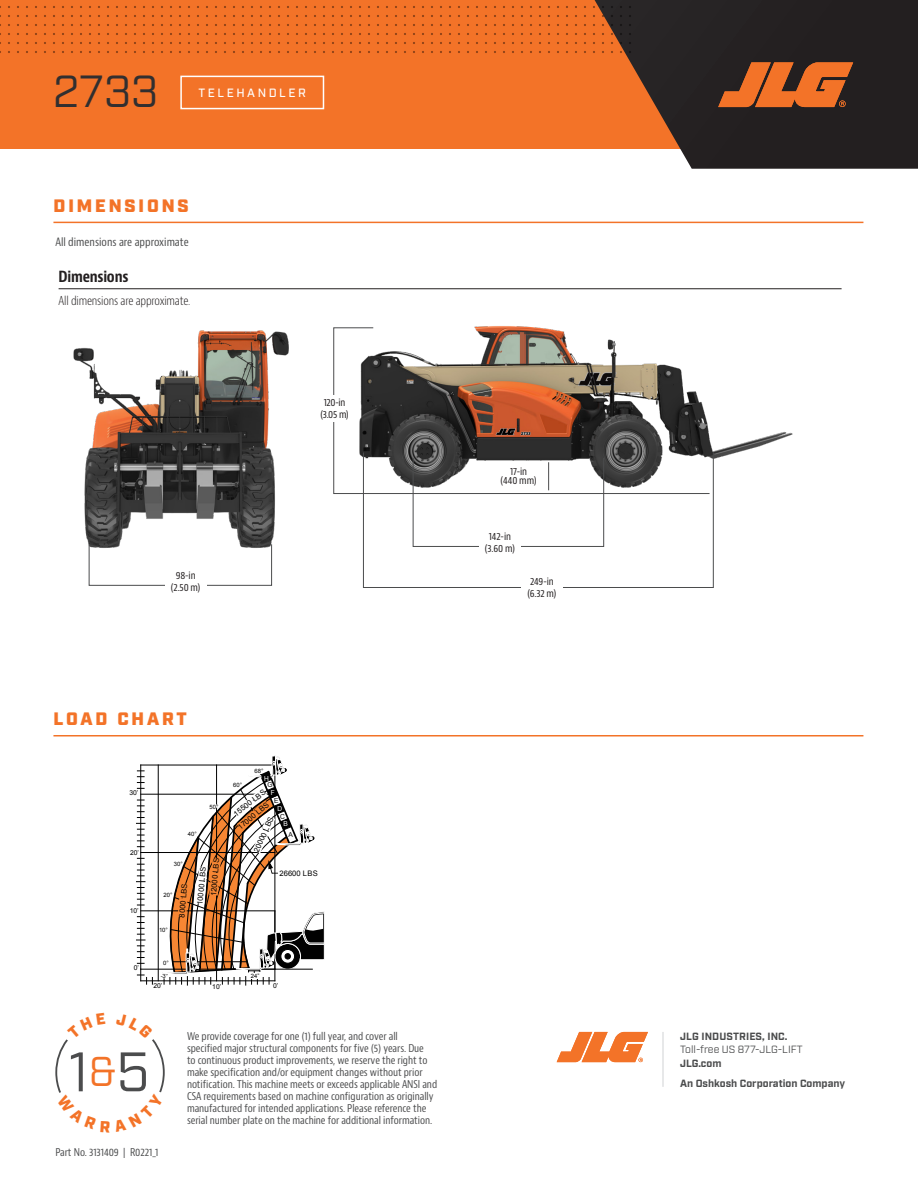
<style>
.page{position:relative;width:918px;height:1188px;background:#fff}
.page>*{position:absolute;margin:0;border:0;box-sizing:border-box;transform-origin:0 0}
.t1{font:55.5px "Industry";color:#4b4c4d}
.Product_Name{font:45px "Industry";color:#312f30}
.t2{font:900 18px "Industry";letter-spacing:.16em;color:#f37328}
.jlgSS-SubHead{font:700 condensed 15px "Bernino Sans";letter-spacing:-.015em;color:#231f20}
.jlgSS_BodyText{font:300 condensed 12px "Bernino Sans";letter-spacing:-.015em;color:#231f20}
.t3{font:500 12px "Industry";letter-spacing:.21em;color:#fff}
.Product_Body_Copy{font:condensed 11.25px "Bernino Sans";color:#4b4c4d}
.t4{font:condensed 10.5px/12px "Bernino Sans";letter-spacing:-.005em;color:#4b4c4d}
.t5{font:700 10.5px "Industry";color:#4b4c4d}
.t6{font:10.5px "Industry";color:#4b4c4d}
.jlgSS_LiftDimensions{font:condensed 10.2px/12px "Bernino Sans";letter-spacing:-.01em;color:#231f20}
.BC7_ChartDimensions{font:condensed 10.2px "Bernino Sans";letter-spacing:-.025em;color:#231f20}
.t7{font:7.65px "Arial";color:#010101}
.t8{font:6.75px "Arial";color:#010101}
.t9{font:5.85px "Arial";color:#010101}
.s1{font-size:41.7px;color:#f37328}
</style>
<div class="page">
<div style="left:0;top:0;width:694px;height:149px;background:#f37328"></div>
<svg style="left:625px;top:0;width:293px;height:169px;background:#372c28"></svg>
<svg style="left:718px;top:62px;width:135px;height:45px;background:#af5725"></svg>
<svg style="left:557px;top:1032px;width:91px;height:30px"></svg>
<hr style="left:663px;top:1032px;width:1px;height:55px;background:#d1d2d4">
<svg style="left:0;top:0;width:632px;height:54px"></svg>
<img style="left:73px;top:330px;width:216px;height:225px">
<hr style="left:53px;top:222px;width:810px;height:1px;background:#f37328">
<hr style="left:53px;top:735px;width:810px;height:1px;background:#f37328">
<div style="left:180px;top:76px;width:144px;height:33px;border:2px solid #fff"></div>
<img style="left:474px;top:326px;width:319px;height:133px">
<hr style="left:59px;top:289px;width:783px;height:1px;background:#231f20">
<div style="left:89px;top:544px;width:183px;height:42px;border:1px solid #4b4c4d"></div>
<div style="left:165px;top:569px;width:42px;height:26px;background:#fff"></div>
<svg style="left:333px;top:327px;width:377px;height:167px"></svg>
<div style="left:413px;top:458px;width:191px;height:89px;border:1px solid #4b4c4d"></div>
<div style="left:479px;top:531px;width:42px;height:24px;background:#fff"></div>
<div style="left:363px;top:452px;width:351px;height:136px;border:1px solid #4b4c4d"></div>
<div style="left:521px;top:576px;width:42px;height:23px;background:#fff"></div>
<div style="left:318px;top:395px;width:33px;height:27px;background:#fff"></div>
<div style="left:498px;top:462px;width:42px;height:27px;background:#fff"></div>
<svg style="left:548px;top:462px;width:1px;height:28px"></svg>
<svg style="left:55px;top:1039px;width:110px;height:54px"></svg>
<svg style="left:136px;top:755px;width:189px;height:230px"></svg>
<p class="Product_Name" style="left:53px;top:64px;width:107px">2733</p>
<p class="t3" style="left:199px;top:86px;width:109px">TELEHANDLER</p>
<p class="t2" style="left:54px;top:195px;width:137px">DIMENSIONS</p>
<p class="Product_Body_Copy" style="left:55px;top:235px;width:135px">All dimensions are approximate</p>
<p class="jlgSS-SubHead" style="left:59px;top:267px;width:71px">Dimensions</p>
<p class="jlgSS_BodyText" style="left:59px;top:294px;width:133px">All dimensions are approximate.</p>
<p class="BC7_ChartDimensions" style="left:324px;top:396px;width:23px">120-in</p>
<p class="BC7_ChartDimensions" style="left:320px;top:408px;width:30px">(3.05 m)</p>
<p class="jlgSS_LiftDimensions" style="left:176px;top:570px;width:21px">98-in</p>
<p class="jlgSS_LiftDimensions" style="left:171px;top:582px;width:31px">(2.50 m)</p>
<p class="t2" style="left:54px;top:708px;width:135px">LOAD CHART</p>
<p class="t8" style="left:129px;top:788px;width:11px">30’</p>
<p class="t8" style="left:130px;top:848px;width:11px">20’</p>
<p class="t9" style="left:188px;top:830px;width:10px">40°</p>
<p class="t9" style="left:210px;top:803px;width:10px">50°</p>
<p class="t9" style="left:233px;top:781px;width:10px">60°</p>
<p class="t9" style="left:254px;top:767px;width:10px">68°</p>
<p class="t7" style="left:231px;top:810px;width:40px;rotate:-37deg">15500 LBS</p>
<p class="t7" style="left:236px;top:824px;width:40px;rotate:-40deg">17000 LBS</p>
<p class="t7" style="left:251px;top:850px;width:40px;rotate:-66deg">20000 LBS</p>
<p class="t8" style="left:130px;top:906px;width:11px">10’</p>
<p class="t8" style="left:134px;top:963px;width:7px">0’</p>
<p class="t9" style="left:174px;top:860px;width:10px">30°</p>
<p class="t7" style="left:177px;top:917px;width:36px;rotate:-85deg">8000 LBS</p>
<p class="t9" style="left:164px;top:892px;width:10px">20°</p>
<p class="t9" style="left:159px;top:926px;width:10px">10°</p>
<p class="t7" style="left:208px;top:896px;width:40px;rotate:-85deg">12000 LBS</p>
<p class="t7" style="left:195px;top:904px;width:40px;rotate:-85deg">10000 LBS</p>
<p class="t9" style="left:163px;top:959px;width:7px">0°</p>
<p class="t9" style="left:161px;top:972px;width:9px">-3°</p>
<p class="t7" style="left:280px;top:868px;width:40px">26600 LBS</p>
<p class="t9" style="left:251px;top:972px;width:10px">24”</p>
<p class="t8" style="left:153px;top:982px;width:11px">20’</p>
<p class="t8" style="left:212px;top:982px;width:11px">10’</p>
<p class="t8" style="left:273px;top:981px;width:7px">0’</p>
<p class="jlgSS_LiftDimensions" style="left:510px;top:465px;width:19px">17-in</p>
<p class="jlgSS_LiftDimensions" style="left:501px;top:474px;width:38px">(440 mm)</p>
<p class="jlgSS_LiftDimensions" style="left:489px;top:531px;width:24px">142-in</p>
<p class="jlgSS_LiftDimensions" style="left:485px;top:543px;width:32px">(3.60 m)</p>
<p class="jlgSS_LiftDimensions" style="left:527px;top:575px;width:31px">249-in (6.32 m)</p>
<p class="t1" style="left:68px;top:1039px;width:83px">1<span class="s1">&amp;</span>5</p>
<p class="t4" style="left:55px;top:1147px;width:104px">Part No. 3131409 | R0221_1</p>
<p class="t4" style="left:187px;top:1031px;width:252px">We provide coverage for one (1) full year, and cover all<br>specified major structural components for five (5) years. Due<br>to continuous product improvements, we reserve the right to make specification and/or equipment changes without prior notification. This machine meets or exceeds applicable ANSI and CSA requirements based on machine configuration as originally manufactured for intended applications. Please reference the serial number plate on the machine for additional information.</p>
<p class="t5" style="left:680px;top:1030px;width:109px">JLG INDUSTRIES, INC.</p>
<p class="t6" style="left:680px;top:1043px;width:124px">Toll-free US 877-JLG-LIFT</p>
<p class="t5" style="left:680px;top:1057px;width:43px">JLG.com</p>
<p class="t5" style="left:680px;top:1077px;width:167px">An Oshkosh Corporation Company</p>
</div>
